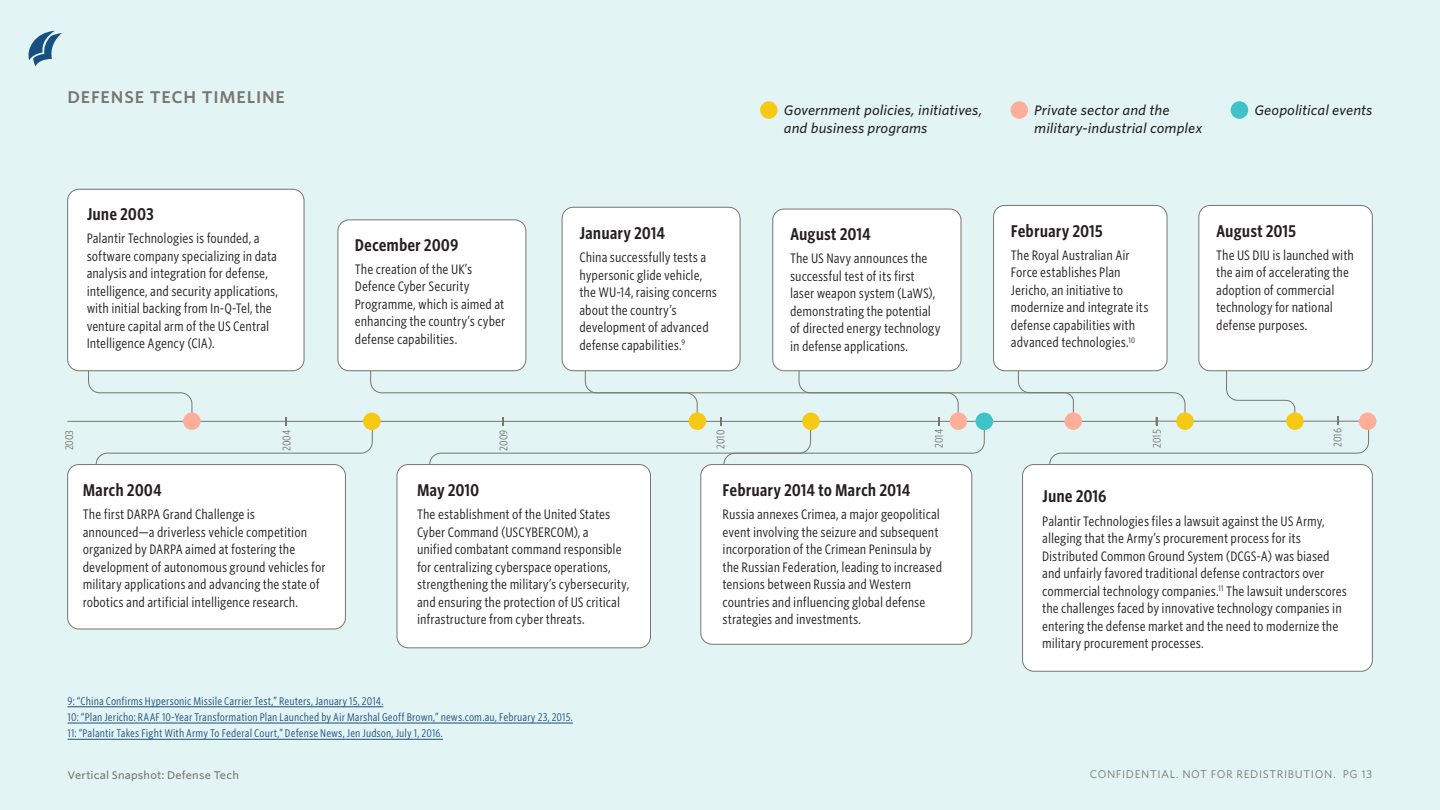
<style>
.page{position:relative;width:1440px;height:810px;background:#e3f4f4}
.page>*{position:absolute;margin:0;border:0;box-sizing:border-box;transform-origin:0 0}
.ETR_Timeline_item_da{font:600 16.25px "Whitney Cond S Sm";color:#231f20}
.ETR_Section_tag{font:600 16.25px "Whitney S Sm";letter-spacing:.05em;color:#78766f}
.ETR_Timeline_item_da-2{font:13.12px/17.5px "Whitney Cond S Sm";color:#231f20}
.t1{font:italic 500 13.12px/17.5px "Whitney S Sm";color:#231f20}
.ETR_Footnote{font:10.62px/16.2px "Whitney Cond S Sm";letter-spacing:.01em;color:#1d5080}
.t2{font:10.62px "Whitney S Sm";letter-spacing:.055em;color:#78766f}
.t3{font:500 10.62px "Whitney S Sm";letter-spacing:.01em;color:#78766f}
.ETR_Source_tag{font:10.62px "Whitney Cond S Sm";color:#78766f}
</style>
<div class="page">
<svg style="left:28px;top:31px;width:34px;height:35px"></svg>
<hr style="left:68px;top:421px;width:217px;height:1px;background:#78766f">
<div style="left:1359px;top:413px;width:17px;height:17px;background:#ffaf99;border-radius:50%"></div>
<div style="left:397px;top:465px;width:253px;height:183px;background:#fff;border-radius:11px"></div>
<div style="left:397px;top:464px;width:254px;height:184px;border:1px solid #78766f;border-radius:11px"></div>
<div style="left:338px;top:220px;width:188px;height:151px;background:#fff;border-radius:11px"></div>
<div style="left:338px;top:220px;width:188px;height:151px;border:1px solid #78766f;border-radius:11px"></div>
<hr style="left:68px;top:707px;width:315px;height:1px;background:#1d5080">
<hr style="left:68px;top:723px;width:505px;height:1px;background:#1d5080">
<hr style="left:68px;top:739px;width:375px;height:1px;background:#1d5080">
<div style="left:562px;top:207px;width:178px;height:164px;background:#fff;border-radius:11px"></div>
<div style="left:562px;top:207px;width:178px;height:164px;border:1px solid #78766f;border-radius:11px"></div>
<div style="left:701px;top:465px;width:271px;height:179px;background:#fff;border-radius:11px"></div>
<div style="left:701px;top:464px;width:271px;height:180px;border:1px solid #78766f;border-radius:11px"></div>
<div style="left:773px;top:209px;width:188px;height:162px;background:#fff;border-radius:11px"></div>
<div style="left:773px;top:209px;width:188px;height:162px;border:1px solid #78766f;border-radius:11px"></div>
<div style="left:68px;top:189px;width:236px;height:182px;background:#fff;border-radius:11px"></div>
<div style="left:68px;top:189px;width:236px;height:182px;border:1px solid #78766f;border-radius:11px"></div>
<div style="left:68px;top:465px;width:277px;height:164px;background:#fff;border-radius:11px"></div>
<div style="left:68px;top:464px;width:278px;height:165px;border:1px solid #78766f;border-radius:11px"></div>
<div style="left:1023px;top:465px;width:349px;height:206px;background:#fff;border-radius:11px"></div>
<div style="left:1199px;top:205px;width:173px;height:166px;background:#fff;border-radius:11px"></div>
<div style="left:1199px;top:205px;width:174px;height:166px;border:1px solid #78766f;border-radius:11px"></div>
<div style="left:994px;top:205px;width:173px;height:166px;background:#fff;border-radius:11px"></div>
<div style="left:993px;top:205px;width:174px;height:166px;border:1px solid #78766f;border-radius:11px"></div>
<svg style="left:88px;top:359px;width:1284px;height:127px"></svg>
<div style="left:760px;top:101px;width:18px;height:18px;background:#f5c914;border-radius:50%"></div>
<div style="left:1010px;top:101px;width:18px;height:18px;background:#ffaf99;border-radius:50%"></div>
<div style="left:1231px;top:101px;width:17px;height:18px;background:#40c2c9;border-radius:50%"></div>
<p class="ETR_Section_tag" style="left:68px;top:86px;width:219px">DEFENSE TECH TIMELINE</p>
<p class="ETR_Timeline_item_da" style="left:87px;top:203px;width:69px">June 2003</p>
<p class="ETR_Timeline_item_da-2" style="left:87px;top:229px;width:193px">Palantir Technologies is founded, a software company specializing in data analysis and integration for defense, intelligence, and security applications, with initial backing from In-Q-Tel, the venture capital arm of the US Central Intelligence Agency (CIA).</p>
<p class="ETR_Source_tag" style="left:62px;top:450px;width:22px;rotate:-90deg">2003</p>
<p class="ETR_Source_tag" style="left:280px;top:451px;width:23px;rotate:-90deg">2004</p>
<p class="ETR_Timeline_item_da" style="left:83px;top:479px;width:80px">March 2004</p>
<p class="ETR_Timeline_item_da-2" style="left:83px;top:505px;width:244px">The first DARPA Grand Challenge is announced—a driverless vehicle competition organized by DARPA aimed at fostering the development of autonomous ground vehicles for military applications and advancing the state of robotics and artificial intelligence research.</p>
<p class="ETR_Timeline_item_da" style="left:355px;top:234px;width:105px">December 2009</p>
<p class="ETR_Timeline_item_da-2" style="left:355px;top:260px;width:152px">The creation of the UK’s<br>Defence Cyber Security<br>Programme, which is aimed at enhancing the country’s cyber defense capabilities.</p>
<p class="ETR_Timeline_item_da" style="left:579px;top:222px;width:87px">January 2014</p>
<p class="ETR_Timeline_item_da-2" style="left:579px;top:248px;width:139px">China successfully tests a hypersonic glide vehicle, the WU-14, raising concerns about the country’s development of advanced defense capabilities.<sup>9</sup></p>
<p class="t1" style="left:784px;top:102px;width:200px">Government policies, initiatives, and business programs</p>
<p class="t1" style="left:1034px;top:102px;width:170px">Private sector and the military-industrial complex</p>
<p class="t1" style="left:1254px;top:102px;width:120px">Geopolitical events</p>
<p class="ETR_Timeline_item_da" style="left:790px;top:223px;width:82px">August 2014</p>
<p class="ETR_Timeline_item_da-2" style="left:790px;top:249px;width:152px">The US Navy announces the successful test of its first laser weapon system (LaWS), demonstrating the potential of directed energy technology in defense applications.</p>
<p class="ETR_Timeline_item_da" style="left:1011px;top:219px;width:94px">February 2015</p>
<p class="ETR_Timeline_item_da-2" style="left:1011px;top:246px;width:139px">The Royal Australian Air<br>Force establishes Plan<br>Jericho, an initiative to modernize and integrate its defense capabilities with advanced technologies.<sup>10</sup></p>
<p class="ETR_Timeline_item_da" style="left:1216px;top:219px;width:82px">August 2015</p>
<p class="ETR_Timeline_item_da-2" style="left:1216px;top:246px;width:139px">The US DIU is launched with the aim of accelerating the adoption of commercial technology for national defense purposes.</p>
<p class="ETR_Source_tag" style="left:497px;top:451px;width:23px;rotate:-90deg">2009</p>
<p class="ETR_Source_tag" style="left:714px;top:449px;width:21px;rotate:-90deg">2010</p>
<p class="ETR_Source_tag" style="left:932px;top:448px;width:20px;rotate:-90deg">2014</p>
<p class="ETR_Source_tag" style="left:1150px;top:448px;width:20px;rotate:-90deg">2015</p>
<p class="ETR_Source_tag" style="left:1331px;top:447px;width:20px;rotate:-90deg">2016</p>
<p class="ETR_Timeline_item_da" style="left:417px;top:479px;width:64px">May 2010</p>
<p class="ETR_Timeline_item_da-2" style="left:417px;top:505px;width:214px">The establishment of the United States Cyber Command (USCYBERCOM), a<br>unified combatant command responsible for centralizing cyberspace operations, strengthening the military’s cybersecurity, and ensuring the protection of US critical infrastructure from cyber threats.</p>
<p class="ETR_Timeline_item_da" style="left:723px;top:479px;width:189px">February 2014 to March 2014</p>
<p class="ETR_Timeline_item_da-2" style="left:723px;top:505px;width:221px">Russia annexes Crimea, a major geopolitical event involving the seizure and subsequent incorporation of the Crimean Peninsula by the Russian Federation, leading to increased tensions between Russia and Western countries and influencing global defense strategies and investments.</p>
<p class="ETR_Timeline_item_da" style="left:1042px;top:485px;width:66px">June 2016</p>
<p class="ETR_Timeline_item_da-2" style="left:1042px;top:511px;width:306px">Palantir Technologies files a lawsuit against the US Army, alleging that the Army’s procurement process for its Distributed Common Ground System (DCGS-A) was biased and unfairly favored traditional defense contractors over commercial technology companies.<sup>11</sup> The lawsuit underscores the challenges faced by innovative technology companies in entering the defense market and the need to modernize the military procurement processes.</p>
<p class="ETR_Footnote" style="left:68px;top:692px;width:507px">9: “China Confirms Hypersonic Missile Carrier Test,” Reuters, January 15, 2014.<br>10: “Plan Jericho: RAAF 10-Year Transformation Plan Launched by Air Marshal Geoff Brown,” news.com.au, February 23, 2015.</p>
<p class="ETR_Footnote" style="left:68px;top:725px;width:377px">11: “Palantir Takes Fight With Army To Federal Court,” Defense News, Jen Judson, July 1, 2016.</p>
<p class="t3" style="left:68px;top:767px;width:173px">Vertical Snapshot: Defense Tech</p>
<p class="t2" style="left:1090px;top:767px;width:284px">CONFIDENTIAL. NOT FOR REDISTRIBUTION. PG 13</p>
</div>
